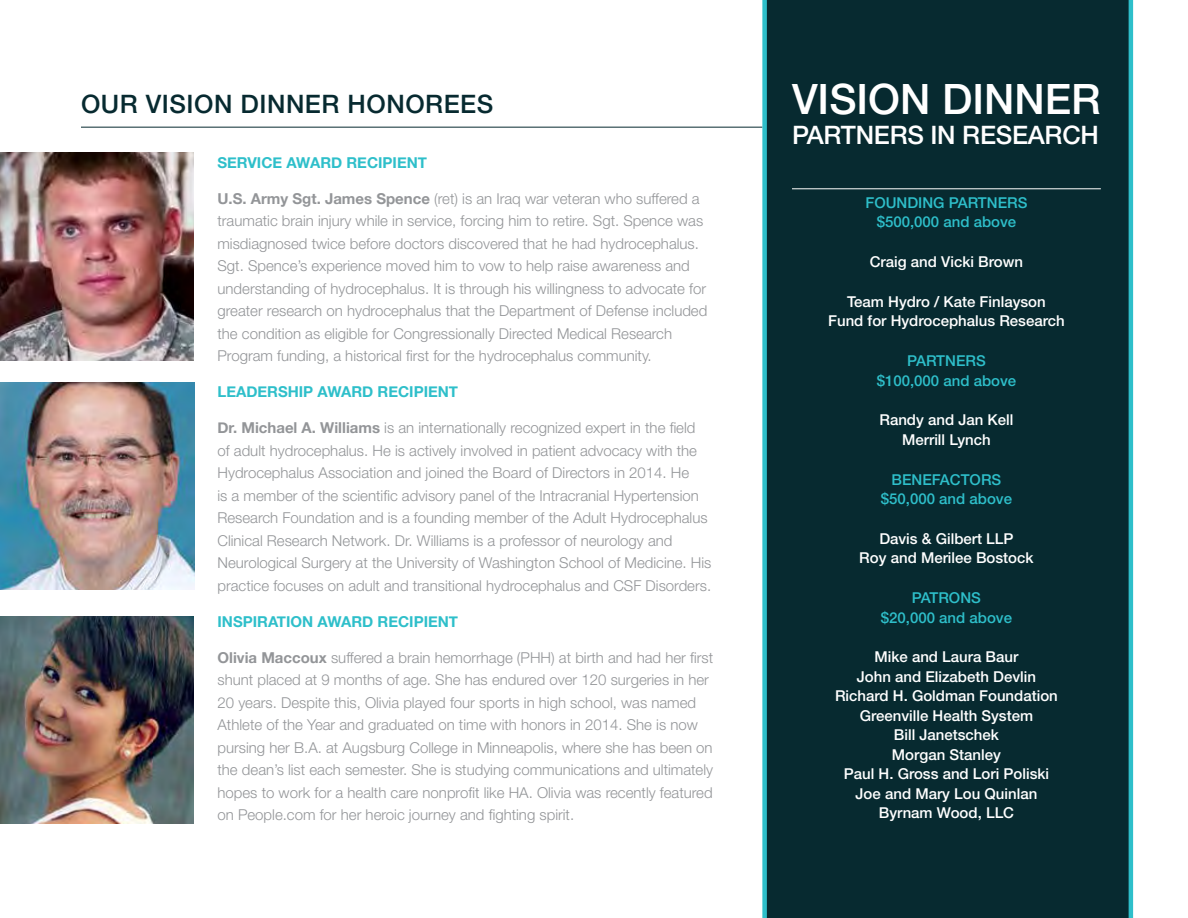
<style>
.page{position:relative;width:1188px;height:918px;background:#fff}
.page>*{position:absolute;margin:0;border:0;box-sizing:border-box;transform-origin:0 0}
.t1{font:500 42px "Helvetica Neue";color:#fff}
.t2{font:500 25.5px "Helvetica Neue";letter-spacing:.02em;color:#072a30}
.t3{font:500 25.5px "Helvetica Neue";letter-spacing:-.01em;color:#fff}
.t4{font:300 15px/22.5px "Helvetica Neue";color:#939598}
.t5{font:500 15px/19.5px "Helvetica Neue";color:#fff;text-align:center}
.t6{font:500 15px/19.5px "Helvetica Neue";color:#2ebfca;text-align:center}
.t7{font:700 15px "Helvetica Neue";color:#2ebfca}
.s1{font-weight:700}
</style>
<div class="page">
<hr style="left:81px;top:127px;width:681px;height:1px;background:#072a30">
<img style="left:0;top:153px;width:193px;height:207px">
<img style="left:0;top:382px;width:195px;height:208px">
<img style="left:0;top:616px;width:193px;height:208px">
<div style="left:762px;top:0;width:371px;height:918px;background:#072a30"></div>
<hr style="left:792px;top:188px;width:309px;height:1px;background:#fff">
<h2 class="t2" style="left:81px;top:89px;width:414px">OUR VISION DINNER HONOREES</h2>
<h1 class="t1" style="left:792px;top:74px;width:310px">VISION DINNER</h1>
<h2 class="t3" style="left:792px;top:120px;width:308px">PARTNERS IN RESEARCH</h2>
<p class="t7" style="left:218px;top:150px;width:211px">SERVICE AWARD RECIPIENT</p>
<p class="t4" style="left:218px;top:187px;width:491px"><span class="s1">U.S. Army Sgt. James Spence</span> (ret) is an Iraq war veteran who suffered a traumatic brain injury while in service, forcing him to retire. Sgt. Spence was misdiagnosed twice before doctors discovered that he had hydrocephalus.<br>Sgt. Spence’s experience moved him to vow to help raise awareness and understanding of hydrocephalus. It is through his willingness to advocate for greater research on hydrocephalus that the Department of Defense included the condition as eligible for Congressionally Directed Medical Research Program funding, a historical first for the hydrocephalus community.</p>
<p class="t7" style="left:218px;top:380px;width:242px">LEADERSHIP AWARD RECIPIENT</p>
<p class="t4" style="left:218px;top:416px;width:496px"><span class="s1">Dr. Michael A. Williams</span> is an internationally recognized expert in the field<br>of adult hydrocephalus. He is actively involved in patient advocacy with the Hydrocephalus Association and joined the Board of Directors in 2014. He<br>is a member of the scientific advisory panel of the Intracranial Hypertension Research Foundation and is a founding member of the Adult Hydrocephalus Clinical Research Network. Dr. Williams is a professor of neurology and Neurological Surgery at the University of Washington School of Medicine. His practice focuses on adult and transitional hydrocephalus and CSF Disorders.</p>
<p class="t7" style="left:218px;top:609px;width:242px">INSPIRATION AWARD RECIPIENT</p>
<p class="t4" style="left:218px;top:646px;width:497px"><span class="s1">Olivia Maccoux</span> suffered a brain hemorrhage (PHH) at birth and had her first shunt placed at 9 months of age. She has endured over 120 surgeries in her 20 years. Despite this, Olivia played four sports in high school, was named Athlete of the Year and graduated on time with honors in 2014. She is now pursing her B.A. at Augsburg College in Minneapolis, where she has been on the dean’s list each semester. She is studying communications and ultimately hopes to work for a health care nonprofit like HA. Olivia was recently featured on People.com for her heroic journey and fighting spirit.</p>
<p class="t6" style="left:865px;top:193px;width:163px">FOUNDING PARTNERS $500,000 and above</p>
<p class="t5" style="left:870px;top:252px;width:155px">Craig and Vicki Brown</p>
<p class="t5" style="left:828px;top:292px;width:238px">Team Hydro / Kate Finlayson<br>Fund for Hydrocephalus Research</p>
<p class="t6" style="left:877px;top:351px;width:141px">PARTNERS $100,000 and above</p>
<p class="t5" style="left:879px;top:410px;width:135px">Randy and Jan Kell<br>Merrill Lynch</p>
<p class="t6" style="left:881px;top:469px;width:133px">BENEFACTORS $50,000 and above</p>
<p class="t5" style="left:859px;top:529px;width:176px">Davis &amp; Gilbert LLP<br>Roy and Merilee Bostock</p>
<p class="t6" style="left:881px;top:588px;width:133px">PATRONS<br>$20,000 and above</p>
<p class="t5" style="left:835px;top:647px;width:224px">Mike and Laura Baur<br>John and Elizabeth Devlin<br>Richard H. Goldman Foundation<br>Greenville Health System<br>Bill Janetschek<br>Morgan Stanley<br>Paul H. Gross and Lori Poliski<br>Joe and Mary Lou Quinlan<br>Byrnam Wood, LLC</p>
</div>
